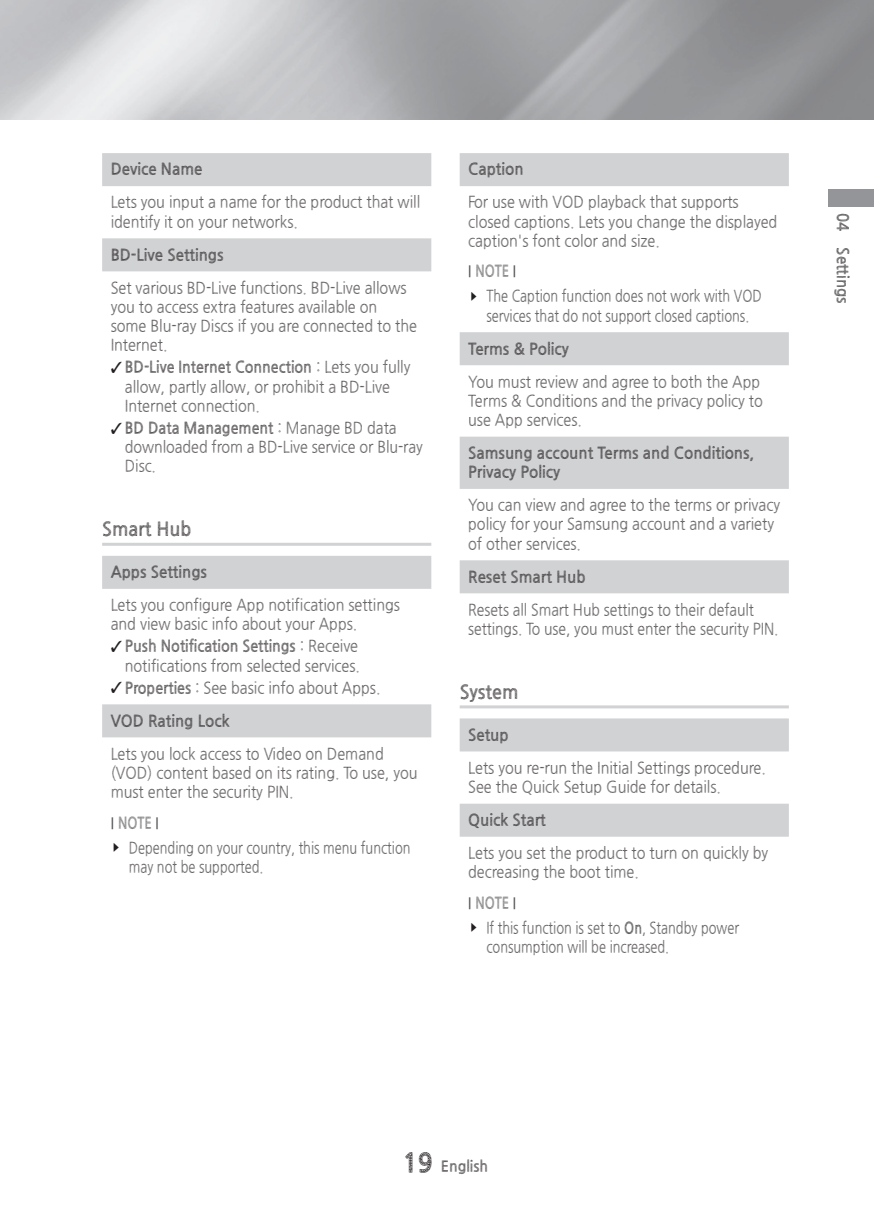
<style>
.page{position:relative;width:874px;height:1225px;background:#fff}
.page>*{position:absolute;margin:0;border:0;box-sizing:border-box;transform-origin:0 0}
.t1{font:700 19px "Nanum Gothic OTF Eco";color:#231f20;scale:.95 1}
.t2{font:16px/19.2px "Nanum Gothic OTF Eco";color:#231f20;scale:.9 1}
.t3{font:16px/24.8px "Nanum Gothic OTF Eco";color:#231f20;scale:.8 1}
.t4{font:700 16px/19.2px "Nanum Gothic OTF Eco";color:#231f20;scale:.95 1}
.t5{font:16px/19.2px "Nanum Gothic OTF Eco";color:#231f20;scale:.87 1}
.t6{font:700 16px/33px "Nanum Gothic OTF Eco";color:#231f20;scale:.9 1}
.t7{font:700 15px "Nanum Gothic OTF Eco";color:#231f20;scale:.95 1}
.s1{font-weight:700}
.s2{font-weight:400}
.s3{font-family:"Helvetica Neue cp";font-weight:500;font-stretch:condensed;color:#57585a}
.s4{font-weight:700;color:#57585a}
.s5{font-family:"CP Icon 1"}
.s6{font-weight:800;font-size:26px}
</style>
<div class="page">
<div style="left:827px;top:189px;width:46px;height:17px;background:#939598"></div>
<hr style="left:102px;top:543px;width:329px;height:3px;background:#d1d2d4">
<svg style="left:102px;top:153px;width:329px;height:118px"></svg>
<svg style="left:102px;top:556px;width:329px;height:181px"></svg>
<hr style="left:459px;top:705px;width:329px;height:3px;background:#d1d2d4">
<svg style="left:459px;top:153px;width:329px;height:440px"></svg>
<svg style="left:459px;top:718px;width:329px;height:118px"></svg>
<svg style="left:111px;top:641px;width:10px;height:11px"></svg>
<svg style="left:111px;top:682px;width:10px;height:11px"></svg>
<p class="t4" style="left:111px;top:161px;width:98px">Device Name</p>
<p class="t2" style="left:111px;top:192px;width:345px">Lets you input a name for the product that will identify it on your networks.</p>
<p class="t4" style="left:111px;top:246px;width:120px">BD-Live Settings</p>
<p class="t2" style="left:111px;top:277px;width:342px">Set various BD-Live functions. BD-Live allows you to access extra features available on some Blu-ray Discs if you are connected to the Internet.</p>
<p class="t2" style="left:125px;top:357px;width:318px"><span class="s1">BD-Live Internet Connection</span> : Lets you fully allow, partly allow, or prohibit a BD-Live<br>Internet connection.</p>
<p class="t2" style="left:125px;top:418px;width:332px"><span class="s1">BD Data Management</span> : Manage BD data downloaded from a BD-Live service or Blu-ray<br>Disc.</p>
<p class="t1" style="left:102px;top:519px;width:95px">Smart Hub</p>
<p class="t4" style="left:111px;top:563px;width:103px">Apps Settings</p>
<p class="t2" style="left:111px;top:595px;width:323px">Lets you configure App notification settings and view basic info about your Apps.</p>
<p class="t2" style="left:125px;top:636px;width:262px"><span class="s1">Push Notification Settings</span> : Receive notifications from selected services.</p>
<p class="t6" style="left:111px;top:672px;width:301px;text-indent:14px">Properties <span class="s2">: See basic info about Apps.<br></span>VOD Rating Lock</p>
<p class="t2" style="left:111px;top:743px;width:342px">Lets you lock access to Video on Demand (VOD) content based on its rating. To use, you must enter the security PIN.</p>
<p class="t3" style="left:111px;top:809px;width:376px"><span class="s3">|</span> <span class="s4">NOTE</span> <span class="s3">|<br></span><span class="s5">\</span> Depending on your country, this menu function</p>
<p class="t3" style="left:129px;top:854px;width:170px">may not be supported.</p>
<p class="t4" style="left:468px;top:161px;width:60px">Caption</p>
<p class="t2" style="left:468px;top:192px;width:345px">For use with VOD playback that supports closed captions. Lets you change the displayed caption's font color and size.</p>
<p class="t3" style="left:468px;top:258px;width:368px"><span class="s3">|</span> <span class="s4">NOTE</span> <span class="s3">|<br></span><span class="s5">\</span> The Caption function does not work with VOD</p>
<p class="t3" style="left:486px;top:302px;width:330px">services that do not support closed captions.</p>
<p class="t4" style="left:468px;top:340px;width:107px">Terms &amp; Policy</p>
<p class="t2" style="left:468px;top:371px;width:329px">You must review and agree to both the App<br>Terms &amp; Conditions and the privacy policy to use App services.</p>
<p class="t4" style="left:468px;top:444px;width:302px">Samsung account Terms and Conditions,<br>Privacy Policy</p>
<p class="t2" style="left:468px;top:495px;width:348px">You can view and agree to the terms or privacy policy for your Samsung account and a variety of other services.</p>
<p class="t4" style="left:468px;top:568px;width:125px">Reset Smart Hub</p>
<p class="t5" style="left:468px;top:599px;width:358px">Resets all Smart Hub settings to their default settings. To use, you must enter the security PIN.</p>
<p class="t1" style="left:459px;top:681px;width:63px">System</p>
<p class="t4" style="left:468px;top:726px;width:44px">Setup</p>
<p class="t2" style="left:468px;top:757px;width:332px">Lets you re-run the Initial Settings procedure.<br>See the Quick Setup Guide for details.</p>
<p class="t4" style="left:468px;top:811px;width:83px">Quick Start</p>
<p class="t2" style="left:468px;top:843px;width:334px">Lets you set the product to turn on quickly by decreasing the boot time.</p>
<p class="t3" style="left:468px;top:890px;width:340px"><span class="s3">|</span> <span class="s4">NOTE</span> <span class="s3">|<br></span><span class="s5">\</span> If this function is set to <span class="s1">On</span>, Standby power</p>
<p class="t3" style="left:486px;top:934px;width:230px">consumption will be increased.</p>
<p class="t4" style="left:851px;top:213px;width:97px;rotate:90deg">04 Settings</p>
<p class="t7" style="left:403px;top:1158px;width:91px"><span class="s6">19</span> English</p>
</div>
